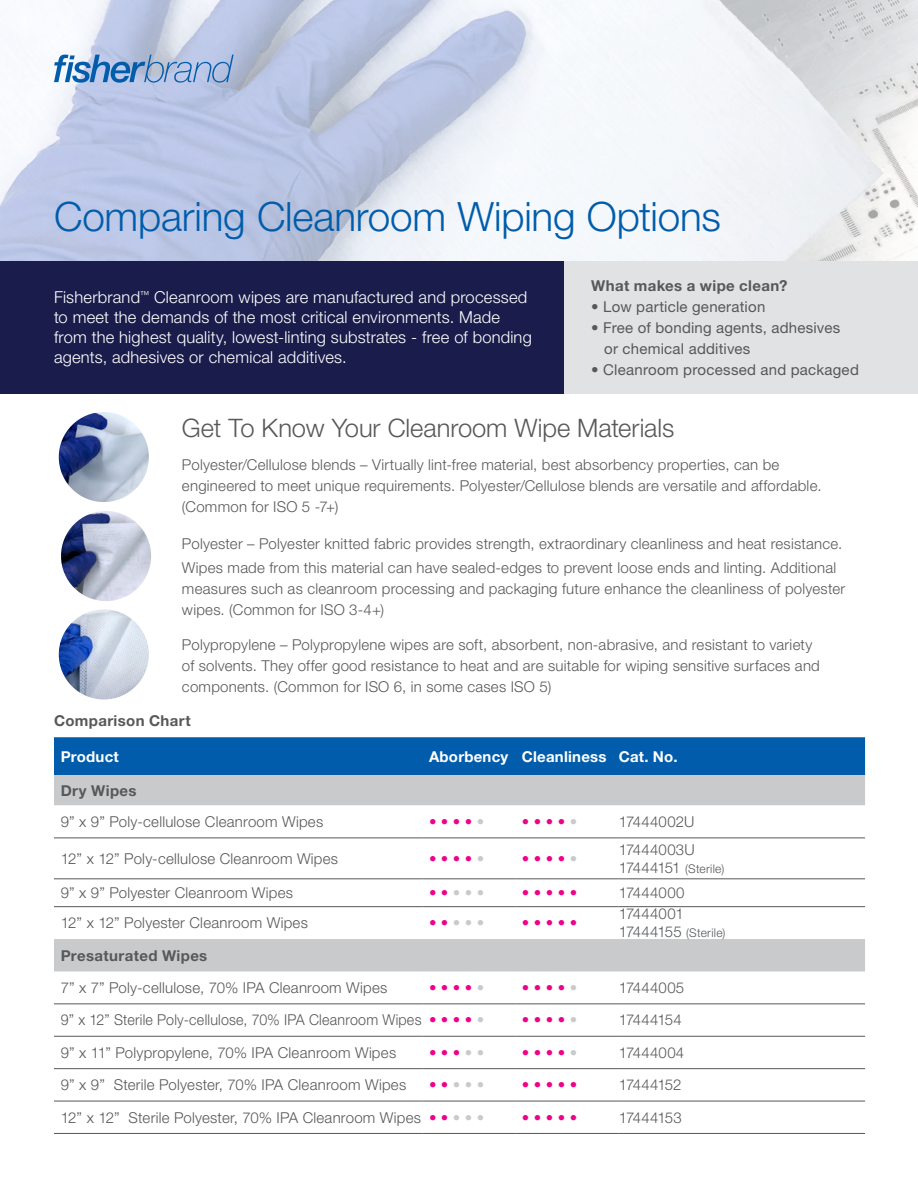
<style>
.page{position:relative;width:918px;height:1188px;background:#fff}
.page>*{position:absolute;margin:0;border:0;box-sizing:border-box;transform-origin:0 0}
.Subject_Header{font:300 40.5px "Helvetica Neue LT Std";letter-spacing:-.005em;color:#015dab}
.Subject_Header-2{font:300 25.5px "Helvetica Neue LT Std";letter-spacing:-.005em;color:#57585a}
.Table_Text_-_Left{font:300 16.5px/19.8px "Helvetica Neue LT Std";letter-spacing:.01em;color:#fff}
.Body_Copy{font:300 15px/21px "Helvetica Neue LT Std";letter-spacing:.015em;color:#57585a}
.Table_Text_-_Left-2{font:300 15px "Helvetica Neue LT Std";letter-spacing:.015em;color:#57585a}
.Content_Header{font:15px/21px "Helvetica Neue LT Std";letter-spacing:.015em;color:#57585a}
.Table_Text_-_Left-3{font:300 15px "Helvetica Neue LT Std";color:#ed028c}
.Table_Text_-_Left-4{font:300 15px "Helvetica Neue LT Std";letter-spacing:.015em;color:#57585a;scale:.95 1}
.Content_Header-2{font:700 15px "Helvetica Neue LT Std";letter-spacing:.025em;color:#57585a}
.Title_Row_-_Left{font:700 15px "Helvetica Neue LT Std";letter-spacing:.015em;color:#fff}
.Section_Group{font:700 15px "Helvetica Neue LT Std";letter-spacing:.025em;color:#57585a}
.Table_Text_-_Left-5{font:300 15px "Helvetica Neue LT Std";letter-spacing:-.055em;color:#57585a}
.Table_Text_-_Left-6{font:300 15px "Helvetica Neue LT Std";color:#c9cacc}
.Table_Text_-_Left-7{font:300 12px "Helvetica Neue LT Std";letter-spacing:.025em;color:#57585a}
.s1{color:#c9cacc}
.s2{font-size:15px}
.s3{color:#ed028c}
</style>
<div class="page">
<img style="left:0;top:0;width:918px;height:261px">
<div style="left:0;top:261px;width:565px;height:132px;background:#1a1d4c"></div>
<div style="left:565px;top:261px;width:353px;height:132px;background:#e1e2e4"></div>
<svg style="left:54px;top:737px;width:811px;height:69px;background:#5c8fba"></svg>
<svg style="left:54px;top:837px;width:811px;height:167px"></svg>
<div style="left:54px;top:939px;width:811px;height:32px;background:#c9cacc"></div>
<svg style="left:54px;top:1035px;width:811px;height:66px"></svg>
<hr style="left:54px;top:838px;width:368px;height:1px;background:#57585a">
<hr style="left:422px;top:838px;width:93px;height:1px;background:#57585a">
<hr style="left:515px;top:838px;width:104px;height:1px;background:#57585a">
<hr style="left:619px;top:838px;width:246px;height:1px;background:#57585a">
<hr style="left:54px;top:879px;width:368px;height:1px;background:#57585a">
<hr style="left:422px;top:879px;width:93px;height:1px;background:#57585a">
<hr style="left:515px;top:879px;width:104px;height:1px;background:#57585a">
<hr style="left:619px;top:879px;width:246px;height:1px;background:#57585a">
<hr style="left:54px;top:906px;width:368px;height:1px;background:#57585a">
<hr style="left:422px;top:906px;width:93px;height:1px;background:#57585a">
<hr style="left:515px;top:906px;width:104px;height:1px;background:#57585a">
<hr style="left:619px;top:906px;width:246px;height:1px;background:#57585a">
<hr style="left:54px;top:1068px;width:368px;height:1px;background:#57585a">
<hr style="left:422px;top:1068px;width:93px;height:1px;background:#57585a">
<hr style="left:515px;top:1068px;width:104px;height:1px;background:#57585a">
<hr style="left:619px;top:1068px;width:246px;height:1px;background:#57585a">
<hr style="left:54px;top:1101px;width:368px;height:1px;background:#57585a">
<hr style="left:422px;top:1101px;width:93px;height:1px;background:#57585a">
<hr style="left:515px;top:1101px;width:104px;height:1px;background:#57585a">
<hr style="left:619px;top:1101px;width:246px;height:1px;background:#57585a">
<hr style="left:54px;top:1133px;width:368px;height:1px;background:#57585a">
<hr style="left:422px;top:1133px;width:93px;height:1px;background:#57585a">
<hr style="left:515px;top:1133px;width:104px;height:1px;background:#57585a">
<hr style="left:619px;top:1133px;width:246px;height:1px;background:#57585a">
<hr style="left:54px;top:1036px;width:368px;height:1px;background:#57585a">
<hr style="left:422px;top:1036px;width:93px;height:1px;background:#57585a">
<hr style="left:515px;top:1036px;width:104px;height:1px;background:#57585a">
<hr style="left:619px;top:1036px;width:246px;height:1px;background:#57585a">
<hr style="left:54px;top:1004px;width:368px;height:1px;background:#57585a">
<hr style="left:422px;top:1004px;width:93px;height:1px;background:#57585a">
<hr style="left:515px;top:1004px;width:104px;height:1px;background:#57585a">
<hr style="left:619px;top:1004px;width:246px;height:1px;background:#57585a">
<img style="left:57px;top:410px;width:94px;height:94px;border-radius:47px">
<div style="left:55px;top:408px;width:98px;height:98px;border:4px solid #fff;border-radius:50%"></div>
<img style="left:59px;top:509px;width:94px;height:94px;border-radius:47px">
<div style="left:57px;top:507px;width:98px;height:98px;border:4px solid #fff;border-radius:50%"></div>
<img style="left:60px;top:610px;width:88px;height:88px">
<div style="left:55px;top:605px;width:98px;height:98px;border:4px solid #fff;border-radius:50%"></div>
<svg style="left:54px;top:55px;width:180px;height:28px;background:#89abd3"></svg>
<p class="Subject_Header" style="left:54px;top:192px;width:668px">Comparing Cleanroom Wiping Options</p>
<p class="Table_Text_-_Left" style="left:54px;top:287px;width:479px">Fisherbrand<sup>™</sup> Cleanroom wipes are manufactured and processed to meet the demands of the most critical environments. Made from the highest quality, lowest-linting substrates - free of bonding agents, adhesives or chemical additives.</p>
<p class="Content_Header-2" style="left:591px;top:276px;width:198px">What makes a wipe clean?</p>
<p class="Content_Header" style="left:591px;top:296px;width:176px">• Low particle generation</p>
<p class="Content_Header" style="left:604px;top:317px;width:238px;text-indent:-13px">• Free of bonding agents, adhesives or chemical additives</p>
<p class="Content_Header" style="left:591px;top:359px;width:269px">• Cleanroom processed and packaged</p>
<p class="Subject_Header-2" style="left:182px;top:412px;width:494px">Get To Know Your Cleanroom Wipe Materials</p>
<p class="Body_Copy" style="left:182px;top:454px;width:641px">Polyester/Cellulose blends – Virtually lint-free material, best absorbency properties, can be engineered to meet unique requirements. Polyester/Cellulose blends are versatile and affordable. (Common for ISO 5 -7+)</p>
<p class="Body_Copy" style="left:182px;top:532px;width:662px;line-height:24px">Polyester – Polyester knitted fabric provides strength, extraordinary cleanliness and heat resistance.<br>Wipes made from this material can have sealed-edges to prevent loose ends and linting. Additional</p>
<p class="Body_Copy" style="left:182px;top:578px;width:665px">measures such as cleanroom processing and packaging future enhance the cleanliness of polyester wipes. (Common for ISO 3-4+)</p>
<p class="Body_Copy" style="left:182px;top:634px;width:639px">Polypropylene – Polypropylene wipes are soft, absorbent, non-abrasive, and resistant to variety of solvents. They offer good resistance to heat and are suitable for wiping sensitive surfaces and components. (Common for ISO 6, in some cases ISO 5)</p>
<p class="Content_Header-2" style="left:54px;top:711px;width:138px">Comparison Chart</p>
<p class="Title_Row_-_Left" style="left:61px;top:747px;width:60px">Product</p>
<p class="Title_Row_-_Left" style="left:429px;top:747px;width:81px">Aborbency</p>
<p class="Title_Row_-_Left" style="left:522px;top:747px;width:86px">Cleanliness</p>
<p class="Title_Row_-_Left" style="left:619px;top:747px;width:60px">Cat. No.</p>
<p class="Section_Group" style="left:61px;top:781px;width:77px">Dry Wipes</p>
<p class="Table_Text_-_Left-2" style="left:61px;top:812px;width:264px">9” x 9” Poly-cellulose Cleanroom Wipes</p>
<p class="Table_Text_-_Left-3" style="left:429px;top:812px;width:57px">• • • • <span class="s1">•</span></p>
<p class="Table_Text_-_Left-3" style="left:522px;top:812px;width:57px">• • • • <span class="s1">•</span></p>
<p class="Table_Text_-_Left-2" style="left:619px;top:812px;width:77px">17444002U</p>
<p class="Table_Text_-_Left-2" style="left:61px;top:849px;width:279px">12” x 12” Poly-cellulose Cleanroom Wipes</p>
<p class="Table_Text_-_Left-3" style="left:429px;top:849px;width:57px">• • • • <span class="s1">•</span></p>
<p class="Table_Text_-_Left-3" style="left:522px;top:849px;width:57px">• • • • <span class="s1">•</span></p>
<p class="Table_Text_-_Left-2" style="left:619px;top:840px;width:77px">17444003U</p>
<p class="Table_Text_-_Left-7" style="left:619px;top:861px;width:107px"><span class="s2">17444151</span> (Sterile)</p>
<p class="Table_Text_-_Left-2" style="left:61px;top:884px;width:234px">9” x 9” Polyester Cleanroom Wipes</p>
<p class="Table_Text_-_Left-6" style="left:429px;top:884px;width:57px"><span class="s3">• •</span> •••</p>
<p class="Table_Text_-_Left-3" style="left:522px;top:884px;width:57px">• • • • •</p>
<p class="Table_Text_-_Left-2" style="left:619px;top:884px;width:67px">17444000</p>
<p class="Table_Text_-_Left-2" style="left:61px;top:914px;width:249px">12” x 12” Polyester Cleanroom Wipes</p>
<p class="Table_Text_-_Left-6" style="left:429px;top:914px;width:57px"><span class="s3">• •</span> •••</p>
<p class="Table_Text_-_Left-3" style="left:522px;top:914px;width:57px">• • • • •</p>
<p class="Table_Text_-_Left-2" style="left:619px;top:905px;width:66px">17444001</p>
<p class="Table_Text_-_Left-7" style="left:619px;top:926px;width:108px"><span class="s2">17444155</span> (Sterile)</p>
<p class="Section_Group" style="left:61px;top:946px;width:148px">Presaturated Wipes</p>
<p class="Table_Text_-_Left-2" style="left:61px;top:978px;width:328px">7” x 7” Poly-cellulose, 70% IPA Cleanroom Wipes</p>
<p class="Table_Text_-_Left-3" style="left:429px;top:978px;width:57px">• • • • <span class="s1">•</span></p>
<p class="Table_Text_-_Left-3" style="left:522px;top:978px;width:57px">• • • • <span class="s1">•</span></p>
<p class="Table_Text_-_Left-2" style="left:619px;top:978px;width:67px">17444005</p>
<p class="Table_Text_-_Left-4" style="left:61px;top:1011px;width:381px">9” x 12” Sterile Poly-cellulose, 70% IPA Cleanroom Wipes</p>
<p class="Table_Text_-_Left-3" style="left:429px;top:1011px;width:57px">• • • • <span class="s1">•</span></p>
<p class="Table_Text_-_Left-3" style="left:522px;top:1011px;width:57px">• • • • <span class="s1">•</span></p>
<p class="Table_Text_-_Left-5" style="left:619px;top:1011px;width:64px">17444154</p>
<p class="Table_Text_-_Left-2" style="left:61px;top:1043px;width:337px">9” x 11” Polypropylene, 70% IPA Cleanroom Wipes</p>
<p class="Table_Text_-_Left-3" style="left:429px;top:1043px;width:57px">• • • <span class="s1">• •</span></p>
<p class="Table_Text_-_Left-3" style="left:522px;top:1043px;width:57px">• • • • <span class="s1">•</span></p>
<p class="Table_Text_-_Left-2" style="left:619px;top:1043px;width:67px">17444004</p>
<p class="Table_Text_-_Left-2" style="left:61px;top:1076px;width:347px">9” x 9” Sterile Polyester, 70% IPA Cleanroom Wipes</p>
<p class="Table_Text_-_Left-6" style="left:429px;top:1076px;width:57px"><span class="s3">• •</span> •••</p>
<p class="Table_Text_-_Left-3" style="left:522px;top:1076px;width:57px">• • • • •</p>
<p class="Table_Text_-_Left-5" style="left:619px;top:1076px;width:64px">17444152</p>
<p class="Table_Text_-_Left-2" style="left:61px;top:1108px;width:362px">12” x 12” Sterile Polyester, 70% IPA Cleanroom Wipes</p>
<p class="Table_Text_-_Left-6" style="left:429px;top:1108px;width:57px"><span class="s3">• •</span> •••</p>
<p class="Table_Text_-_Left-3" style="left:522px;top:1108px;width:57px">• • • • •</p>
<p class="Table_Text_-_Left-5" style="left:619px;top:1108px;width:64px">17444153</p>
</div>
